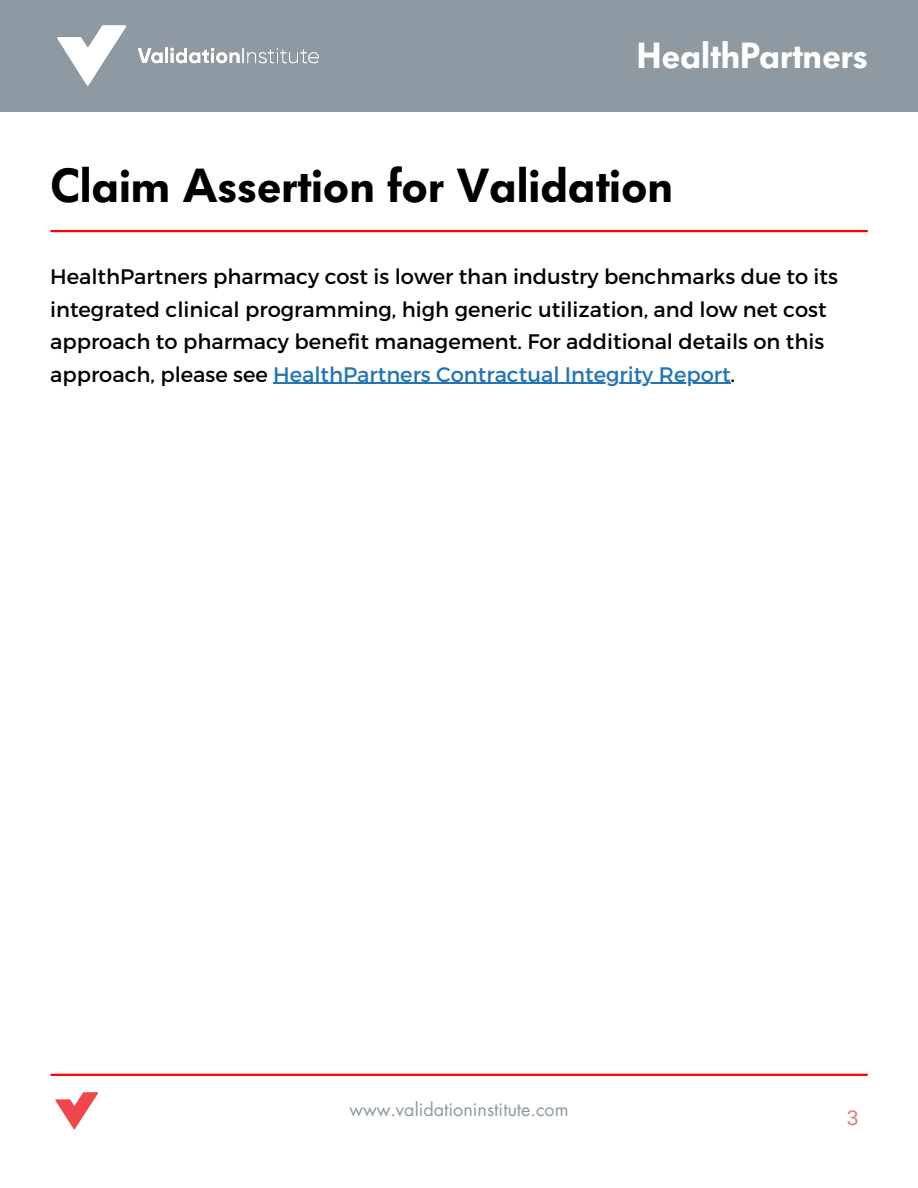
<style>
.page{position:relative;width:918px;height:1188px;background:#fff}
.page>*{position:absolute;margin:0;border:0;box-sizing:border-box;transform-origin:0 0}
.t1{font:600 47.25px "Futura BQ";color:#000}
.t2{font:600 36px "Futura BQ";color:#fff}
.t3{font:21px/32.7px "Montserrat";color:#000}
.t4{font:21px "Arimo";color:#d97f76}
.t5{font:18px "Futura LT";color:#8e99a2}
.s1{color:#2475b0}
</style>
<div class="page">
<div style="left:0;top:0;width:918px;height:111px;background:#8e99a2"></div>
<img style="left:57px;top:25px;width:262px;height:61px">
<hr style="left:51px;top:1074px;width:816px;height:2px;background:#f00">
<img style="left:55px;top:1092px;width:44px;height:38px">
<hr style="left:51px;top:230px;width:816px;height:2px;background:#f00">
<hr style="left:273px;top:383px;width:458px;height:1px;background:#2475b0">
<p class="t2" style="left:637px;top:35px;width:233px">HealthPartners</p>
<p class="t1" style="left:50px;top:158px;width:625px">Claim Assertion for Validation</p>
<p class="t3" style="left:50px;top:259px;width:789px">HealthPartners pharmacy cost is lower than industry benchmarks due to its integrated clinical programming, high generic utilization, and low net cost approach to pharmacy benefit management. For additional details on this approach, please see <span class="s1">HealthPartners Contractual Integrity Report</span>.</p>
<p class="t5" style="left:349px;top:1098px;width:221px">www.validationinstitute.com</p>
<p class="t4" style="left:847px;top:1106px;width:13px">3</p>
</div>
